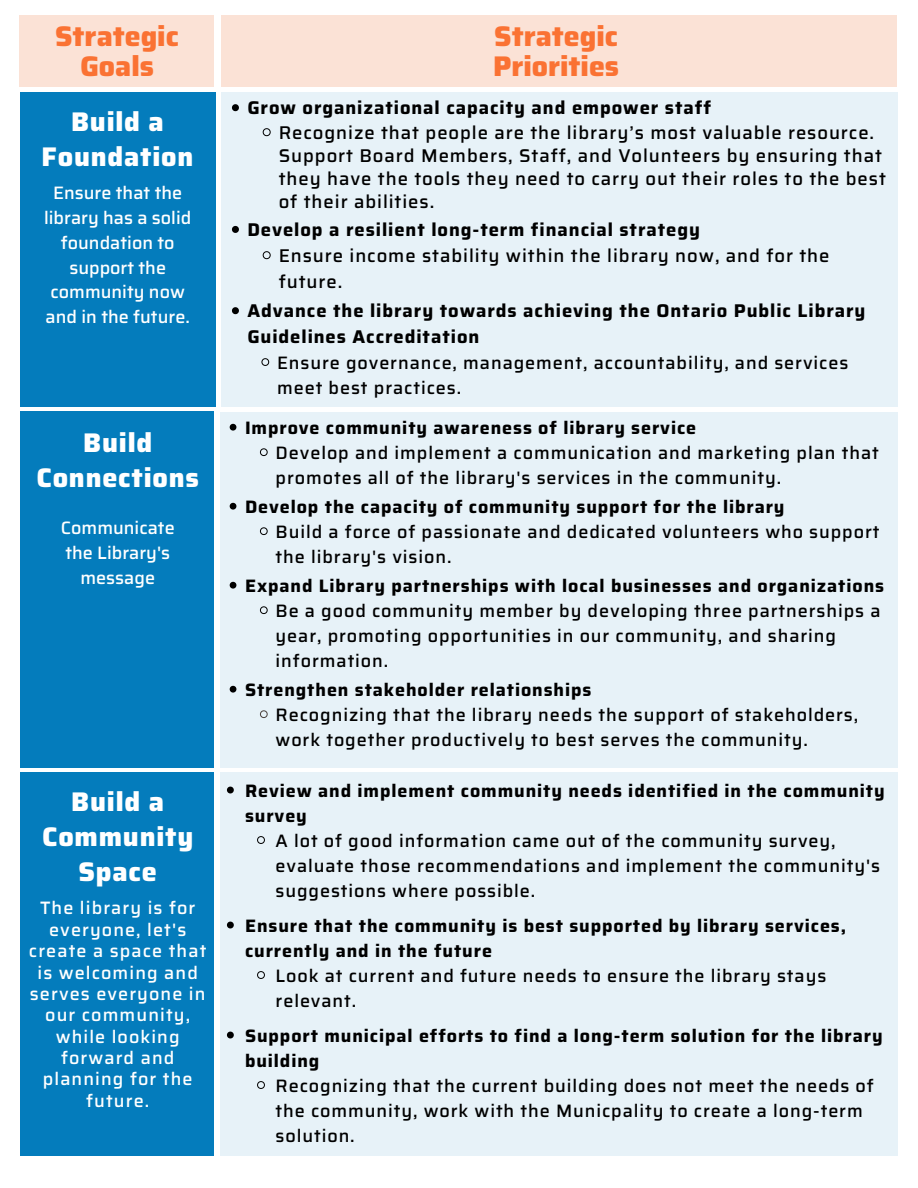
<style>
.page{position:relative;width:918px;height:1188px;background:#fff}
.page>*{position:absolute;margin:0;border:0;box-sizing:border-box;transform-origin:0 0}
.t1{font:800 28.5px/30.3px "Saira";color:#fa7233;text-align:center}
.t2{font:800 27px/34.8px "Saira";letter-spacing:.03em;color:#fff;text-align:center}
.t3{font:500 18.45px/23px "Saira";letter-spacing:.05em;color:#000}
.t4{font:700 18.45px/25.8px "Saira";letter-spacing:.05em;color:#000}
.t5{font:500 18px/25px "Saira";letter-spacing:.05em;color:#000}
.t6{font:700 18px/25px "Saira";letter-spacing:.05em;color:#000}
.t7{font:500 18px/21.3px "Saira";letter-spacing:.06em;color:#fff;text-align:center}
.t8{font:500 18px/24.8px "Saira";color:#fff;text-align:center}
</style>
<div class="page">
<div style="left:221px;top:92px;width:676px;height:315px;background:#e7f2f8"></div>
<div style="left:20px;top:92px;width:196px;height:315px;background:#047cbc"></div>
<div style="left:221px;top:412px;width:677px;height:356px;background:#e7f2f8"></div>
<div style="left:21px;top:411px;width:193px;height:357px;background:#047cbc"></div>
<div style="left:221px;top:772px;width:677px;height:384px;background:#e7f2f8"></div>
<div style="left:21px;top:772px;width:193px;height:384px;background:#047cbc"></div>
<svg style="left:230px;top:424px;width:6px;height:7px"></svg>
<svg style="left:260px;top:449px;width:7px;height:7px"></svg>
<svg style="left:230px;top:503px;width:6px;height:7px"></svg>
<svg style="left:260px;top:528px;width:7px;height:7px"></svg>
<svg style="left:230px;top:582px;width:6px;height:7px"></svg>
<svg style="left:260px;top:607px;width:7px;height:7px"></svg>
<svg style="left:230px;top:686px;width:6px;height:7px"></svg>
<svg style="left:260px;top:711px;width:7px;height:7px"></svg>
<div style="left:20px;top:16px;width:194px;height:71px;background:#fbe2d6"></div>
<div style="left:221px;top:16px;width:675px;height:71px;background:#fbe2d6"></div>
<svg style="left:232px;top:104px;width:7px;height:7px"></svg>
<svg style="left:263px;top:128px;width:7px;height:8px"></svg>
<svg style="left:232px;top:226px;width:7px;height:7px"></svg>
<svg style="left:263px;top:251px;width:7px;height:8px"></svg>
<svg style="left:232px;top:307px;width:7px;height:7px"></svg>
<svg style="left:262px;top:358px;width:7px;height:8px"></svg>
<svg style="left:227px;top:787px;width:7px;height:6px"></svg>
<svg style="left:257px;top:836px;width:8px;height:8px"></svg>
<svg style="left:227px;top:922px;width:7px;height:6px"></svg>
<svg style="left:257px;top:971px;width:8px;height:8px"></svg>
<svg style="left:227px;top:1032px;width:7px;height:6px"></svg>
<svg style="left:257px;top:1081px;width:8px;height:8px"></svg>
<p class="t1" style="left:55px;top:21px;width:125px">Strategic<br>Goals</p>
<p class="t1" style="left:493px;top:21px;width:128px;text-align:left">Strategic<br>Priorities</p>
<p class="t2" style="left:42px;top:104px;width:153px">Build a<br>Foundation</p>
<p class="t8" style="left:44px;top:181px;width:149px">Ensure that the library has a solid foundation to support the community now and in the future.</p>
<p class="t2" style="left:37px;top:426px;width:164px">Build<br>Connections</p>
<p class="t8" style="left:61px;top:516px;width:115px">Communicate the Library's message</p>
<p class="t2" style="left:42px;top:785px;width:153px">Build a<br>Community<br>Space</p>
<p class="t7" style="left:29px;top:897px;width:179px">The library is for everyone, let's create a space that is welcoming and serves everyone in our community, while looking forward and planning for the future.</p>
<p class="t4" style="left:247px;top:95px;width:465px">Grow organizational capacity and empower staff</p>
<p class="t3" style="left:279px;top:121px;width:609px">Recognize that people are the library’s most valuable resource.<br>Support Board Members, Staff, and Volunteers by ensuring that they have the tools they need to carry out their roles to the best of their abilities.</p>
<p class="t4" style="left:247px;top:217px;width:454px">Develop a resilient long-term financial strategy</p>
<p class="t3" style="left:279px;top:243px;width:552px;line-height:25.8px">Ensure income stability within the library now, and for the future.</p>
<p class="t4" style="left:247px;top:298px;width:620px">Advance the library towards achieving the Ontario Public Library<br>Guidelines Accreditation</p>
<p class="t5" style="left:277px;top:350px;width:573px">Ensure governance, management, accountability, and services meet best practices.</p>
<p class="t6" style="left:245px;top:415px;width:453px">Improve community awareness of library service</p>
<p class="t5" style="left:276px;top:440px;width:605px">Develop and implement a communication and marketing plan that promotes all of the library's services in the community.</p>
<p class="t6" style="left:245px;top:494px;width:541px">Develop the capacity of community support for the library</p>
<p class="t5" style="left:276px;top:519px;width:605px">Build a force of passionate and dedicated volunteers who support the library's vision.</p>
<p class="t6" style="left:245px;top:573px;width:641px">Expand Library partnerships with local businesses and organizations</p>
<p class="t5" style="left:276px;top:598px;width:606px">Be a good community member by developing three partnerships a year, promoting opportunities in our community, and sharing information.</p>
<p class="t6" style="left:245px;top:677px;width:348px">Strengthen stakeholder relationships</p>
<p class="t5" style="left:276px;top:702px;width:584px">Recognizing that the library needs the support of stakeholders, work together productively to best serves the community.</p>
<p class="t6" style="left:245px;top:778px;width:641px">Review and implement community needs identified in the community survey</p>
<p class="t5" style="left:276px;top:828px;width:606px">A lot of good information came out of the community survey, evaluate those recommendations and implement the community's suggestions where possible.</p>
<p class="t6" style="left:245px;top:913px;width:603px">Ensure that the community is best supported by library services, currently and in the future</p>
<p class="t5" style="left:276px;top:963px;width:552px">Look at current and future needs to ensure the library stays relevant.</p>
<p class="t6" style="left:245px;top:1023px;width:639px">Support municipal efforts to find a long-term solution for the library building</p>
<p class="t5" style="left:276px;top:1073px;width:600px">Recognizing that the current building does not meet the needs of the community, work with the Municpality to create a long-term solution.</p>
</div>
